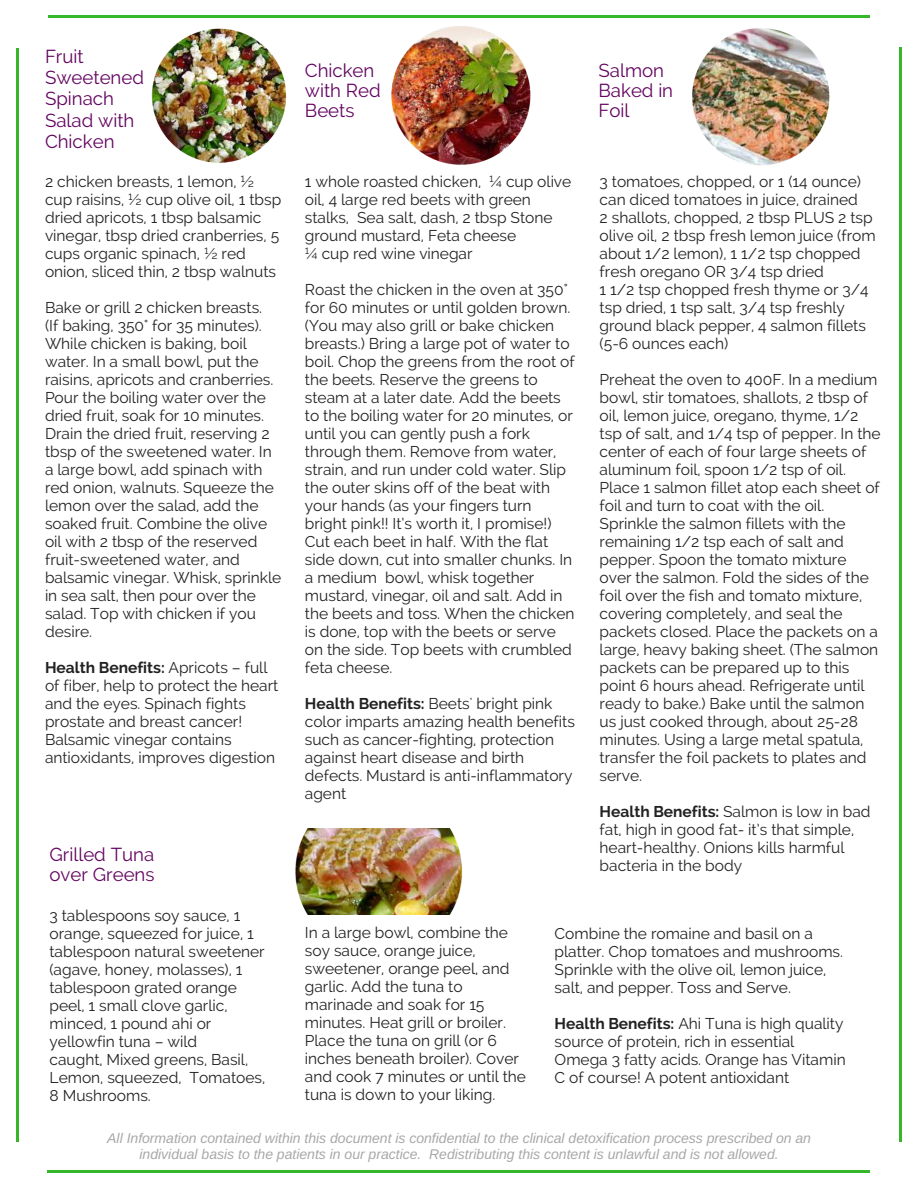
<style>
.page{position:relative;width:918px;height:1188px;background:#fff}
.page>*{position:absolute;margin:0;border:0;box-sizing:border-box;transform-origin:0 0}
.t1{font:18.75px/20.2px "Raleway";color:#630460}
.t2{font:15.6px/18px "Raleway";color:#222}
.t3{font:italic 13.95px/15.8px "Arimo";color:#a8a8a8;text-align:center}
.s1{font-weight:700}
</style>
<div class="page">
<svg style="left:16px;top:17px;width:101px;height:100px"></svg>
<hr style="left:48px;top:15px;width:99px;height:2px;background:#35b729">
<hr style="left:17px;top:48px;width:2px;height:98px;background:#35b729">
<hr style="left:17px;top:144px;width:2px;height:895px;background:#35b729">
<svg style="left:16px;top:1071px;width:101px;height:100px"></svg>
<hr style="left:47px;top:1171px;width:100px;height:2px;background:#35b729">
<hr style="left:17px;top:1037px;width:2px;height:105px;background:#35b729">
<hr style="left:145px;top:1171px;width:621px;height:2px;background:#35b729">
<svg style="left:801px;top:1071px;width:101px;height:100px"></svg>
<hr style="left:899px;top:1037px;width:2px;height:105px;background:#35b729">
<hr style="left:764px;top:1171px;width:106px;height:2px;background:#35b729">
<hr style="left:899px;top:144px;width:2px;height:895px;background:#35b729">
<svg style="left:801px;top:17px;width:101px;height:100px"></svg>
<hr style="left:764px;top:15px;width:106px;height:2px;background:#35b729">
<hr style="left:899px;top:47px;width:2px;height:99px;background:#35b729">
<hr style="left:145px;top:15px;width:621px;height:2px;background:#35b729">
<img style="left:151px;top:28px;width:136px;height:135px">
<img style="left:391px;top:26px;width:140px;height:139px">
<img style="left:692px;top:25px;width:138px;height:141px">
<img style="left:295px;top:828px;width:168px;height:87px">
<p class="t1" style="left:45px;top:45px;width:101px;line-height:21.3px">Fruit<br>Sweetened<br>Spinach<br>Salad with<br>Chicken</p>
<p class="t2" style="left:45px;top:173px;width:238px">2 chicken breasts, 1 lemon, ½ cup raisins, ½ cup olive oil, 1 tbsp dried apricots, 1 tbsp balsamic vinegar, tbsp dried cranberries, 5 cups organic spinach, ½ red onion, sliced thin, 2 tbsp walnuts</p>
<p class="t2" style="left:45px;top:299px;width:238px">Bake or grill 2 chicken breasts.<br>(If baking, 350° for 35 minutes).<br>While chicken is baking, boil water. In a small bowl, put the raisins, apricots and cranberries.<br>Pour the boiling water over the dried fruit, soak for 10 minutes.<br>Drain the dried fruit, reserving 2 tbsp of the sweetened water. In a large bowl, add spinach with red onion, walnuts. Squeeze the lemon over the salad, add the soaked fruit. Combine the olive oil with 2 tbsp of the reserved fruit-sweetened water, and balsamic vinegar. Whisk, sprinkle in sea salt, then pour over the salad. Top with chicken if you desire.</p>
<p class="t2" style="left:45px;top:659px;width:235px"><span class="s1">Health Benefits:</span> Apricots – full of fiber, help to protect the heart and the eyes. Spinach fights prostate and breast cancer!<br>Balsamic vinegar contains antioxidants, improves digestion</p>
<p class="t1" style="left:50px;top:844px;width:107px">Grilled Tuna over Greens</p>
<p class="t2" style="left:50px;top:906px;width:217px">3 tablespoons soy sauce, 1 orange, squeezed for juice, 1 tablespoon natural sweetener (agave, honey, molasses), 1 tablespoon grated orange peel, 1 small clove garlic, minced, 1 pound ahi or yellowfin tuna – wild<br>caught, Mixed greens, Basil,<br>Lemon, squeezed, Tomatoes,<br>8 Mushrooms.</p>
<p class="t1" style="left:305px;top:60px;width:77px">Chicken with Red<br>Beets</p>
<p class="t2" style="left:305px;top:173px;width:268px">1 whole roasted chicken, ¼ cup olive oil, 4 large red beets with green stalks, Sea salt, dash, 2 tbsp Stone ground mustard, Feta cheese<br>¼ cup red wine vinegar</p>
<p class="t2" style="left:305px;top:281px;width:271px">Roast the chicken in the oven at 350° for 60 minutes or until golden brown. (You may also grill or bake chicken breasts.) Bring a large pot of water to boil. Chop the greens from the root of the beets. Reserve the greens to steam at a later date. Add the beets to the boiling water for 20 minutes, or until you can gently push a fork through them. Remove from water, strain, and run under cold water. Slip the outer skins off of the beat with your hands (as your fingers turn bright pink!! It’s worth it, I promise!)<br>Cut each beet in half. With the flat side down, cut into smaller chunks. In a medium bowl, whisk together mustard, vinegar, oil and salt. Add in the beets and toss. When the chicken is done, top with the beets or serve on the side. Top beets with crumbled feta cheese.</p>
<p class="t2" style="left:305px;top:695px;width:272px"><span class="s1">Health Benefits:</span> Beets' bright pink color imparts amazing health benefits such as cancer-fighting, protection against heart disease and birth defects. Mustard is anti-inflammatory agent</p>
<p class="t1" style="left:598px;top:60px;width:76px">Salmon<br>Baked in<br>Foil</p>
<p class="t2" style="left:600px;top:173px;width:278px">3 tomatoes, chopped, or 1 (14 ounce) can diced tomatoes in juice, drained<br>2 shallots, chopped, 2 tbsp PLUS 2 tsp olive oil, 2 tbsp fresh lemon juice (from about 1/2 lemon), 1 1/2 tsp chopped fresh oregano OR 3/4 tsp dried<br>1 1/2 tsp chopped fresh thyme or 3/4 tsp dried, 1 tsp salt, 3/4 tsp freshly ground black pepper, 4 salmon fillets (5-6 ounces each)</p>
<p class="t2" style="left:600px;top:371px;width:283px">Preheat the oven to 400F. In a medium bowl, stir tomatoes, shallots, 2 tbsp of oil, lemon juice, oregano, thyme, 1/2 tsp of salt, and 1/4 tsp of pepper. In the center of each of four large sheets of aluminum foil, spoon 1/2 tsp of oil.<br>Place 1 salmon fillet atop each sheet of foil and turn to coat with the oil.<br>Sprinkle the salmon fillets with the remaining 1/2 tsp each of salt and pepper. Spoon the tomato mixture over the salmon. Fold the sides of the foil over the fish and tomato mixture, covering completely, and seal the packets closed. Place the packets on a large, heavy baking sheet. (The salmon packets can be prepared up to this point 6 hours ahead. Refrigerate until ready to bake.) Bake until the salmon us just cooked through, about 25-28 minutes. Using a large metal spatula, transfer the foil packets to plates and serve.</p>
<p class="t2" style="left:600px;top:803px;width:273px"><span class="s1">Health Benefits:</span> Salmon is low in bad fat, high in good fat- it’s that simple, heart-healthy. Onions kills harmful bacteria in the body</p>
<p class="t2" style="left:305px;top:923px;width:223px">In a large bowl, combine the soy sauce, orange juice, sweetener, orange peel, and garlic. Add the tuna to marinade and soak for 15 minutes. Heat grill or broiler.<br>Place the tuna on grill (or 6 inches beneath broiler). Cover and cook 7 minutes or until the tuna is down to your liking.</p>
<p class="t2" style="left:555px;top:924px;width:290px">Combine the romaine and basil on a platter. Chop tomatoes and mushrooms.<br>Sprinkle with the olive oil, lemon juice, salt, and pepper. Toss and Serve.</p>
<p class="t2" style="left:555px;top:1014px;width:293px"><span class="s1">Health Benefits:</span> Ahi Tuna is high quality source of protein, rich in essential Omega 3 fatty acids. Orange has Vitamin C of course! A potent antioxidant</p>
<p class="t3" style="left:107px;top:1131px;width:705px">All Information contained within this document is confidential to the clinical detoxification process prescribed on an individual basis to the patients in our practice. Redistributing this content is unlawful and is not allowed.</p>
</div>
